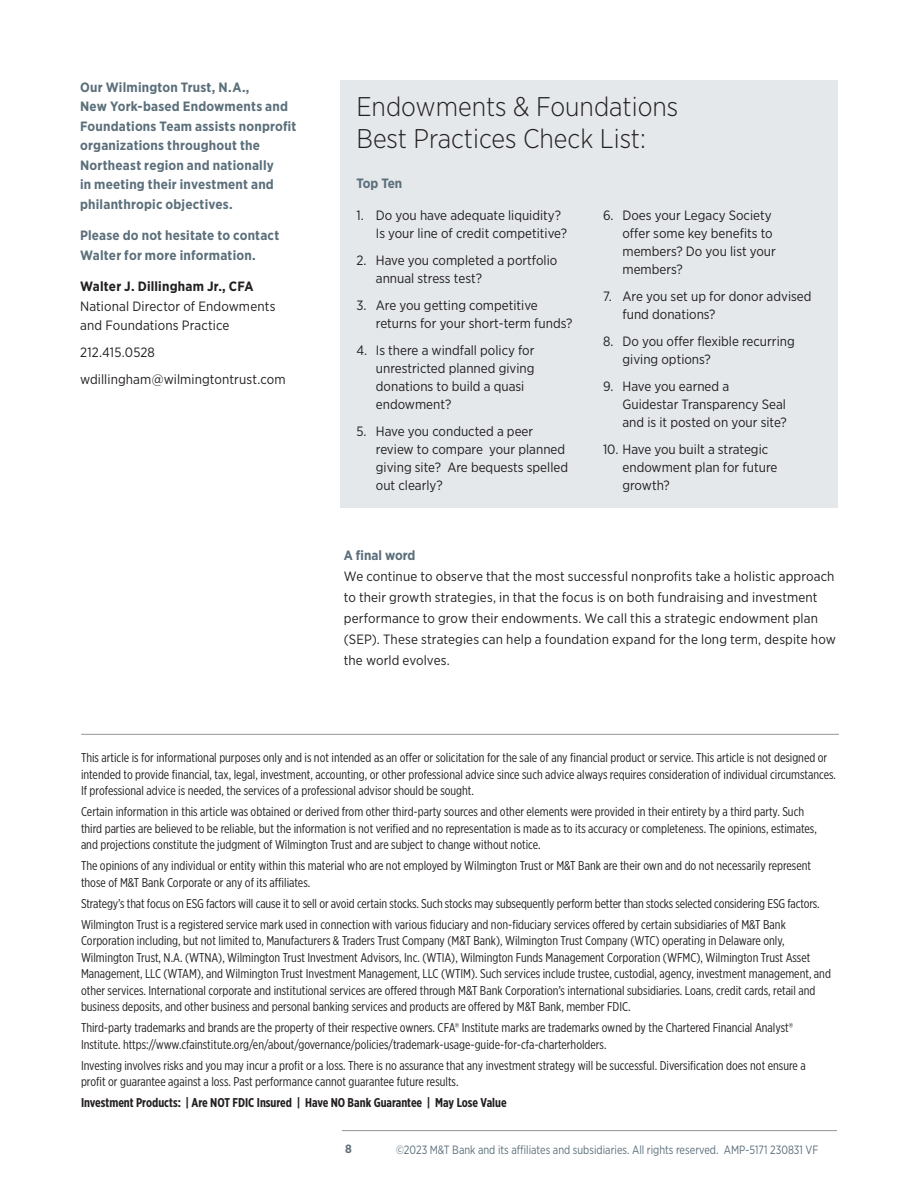
<style>
.page{position:relative;width:918px;height:1188px;background:#fff}
.page>*{position:absolute;margin:0;border:0;box-sizing:border-box;transform-origin:0 0}
.Body_Copy{font:300 27px/31.5px "Gotham Narrow";color:#231f20}
.footnotes{font:13.5px/18px "Gotham Narrow";color:#231f20}
.footnotes-2{font:700 13.5px/19.5px "Gotham Narrow";letter-spacing:.015em;color:#5b6f7b}
.Body_Copy-2{font:700 13.5px "Gotham Narrow";letter-spacing:-.04em;color:#5b6f7b}
.intro_text{font:12.75px/16.5px "Gotham X Narrow";color:#231f20}
.t1{font:700 12.75px "Gotham X Narrow";color:#231f20}
.Slug{font:12px "Gotham Narrow";color:#5b6f7b;scale:.9 1}
.t2{font:700 12px "Gotham Narrow";color:#5f6f76}
.s1{font-weight:700}
.s2{font-weight:700;color:#5b6f7b}
</style>
<div class="page">
<hr style="left:342px;top:1130px;width:495px;height:1px;background:#939598">
<hr style="left:81px;top:734px;width:758px;height:1px;background:#939598">
<div style="left:340px;top:80px;width:498px;height:427px;background:#e4e8eb"></div>
<p class="footnotes-2" style="left:80px;top:77px;width:218px">Our Wilmington Trust, N.A.,<br>New York-based Endowments and<br>Foundations Team assists nonprofit organizations throughout the<br>Northeast region and nationally<br>in meeting their investment and philanthropic objectives.</p>
<p class="footnotes-2" style="left:80px;top:226px;width:201px">Please do not hesitate to contact<br>Walter for more information.</p>
<p class="footnotes" style="left:80px;top:276px;width:197px;line-height:19.5px"><span class="s1">Walter J. Dillingham Jr., CFA<br></span>National Director of Endowments and Foundations Practice</p>
<p class="footnotes" style="left:80px;top:343px;width:76px">212.415.0528</p>
<p class="footnotes" style="left:80px;top:370px;width:207px">wdillingham@wilmingtontrust.com</p>
<p class="Body_Copy" style="left:356px;top:90px;width:323px">Endowments &amp; Foundations<br>Best Practices Check List:</p>
<p class="Body_Copy-2" style="left:356px;top:175px;width:47px">Top Ten</p>
<p class="footnotes" style="left:622px;top:206px;width:155px;text-indent:-20px">6. Does your Legacy Society offer some key benefits to members? Do you list your members?</p>
<p class="footnotes" style="left:622px;top:287px;width:191px;text-indent:-20px">7. Are you set up for donor advised fund donations?</p>
<p class="footnotes" style="left:622px;top:332px;width:174px;text-indent:-20px">8. Do you offer flexible recurring giving options?</p>
<p class="footnotes" style="left:622px;top:377px;width:166px;text-indent:-20px">9. Have you earned a<br>Guidestar Transparency Seal and is it posted on your site?</p>
<p class="footnotes" style="left:622px;top:440px;width:156px;text-indent:-20px">10. Have you built a strategic endowment plan for future growth?</p>
<p class="footnotes" style="left:376px;top:206px;width:193px;text-indent:-20px">1. Do you have adequate liquidity?<br>Is your line of credit competitive?</p>
<p class="footnotes" style="left:376px;top:251px;width:183px;text-indent:-20px">2. Have you completed a portfolio annual stress test?</p>
<p class="footnotes" style="left:376px;top:296px;width:198px;text-indent:-20px">3. Are you getting competitive returns for your short-term funds?</p>
<p class="footnotes" style="left:376px;top:341px;width:160px;text-indent:-20px">4. Is there a windfall policy for unrestricted planned giving donations to build a quasi endowment?</p>
<p class="footnotes" style="left:376px;top:422px;width:194px;text-indent:-20px">5. Have you conducted a peer review to compare your planned giving site? Are bequests spelled out clearly?</p>
<p class="footnotes" style="left:344px;top:544px;width:494px;line-height:21px"><span class="s2">A final word<br></span>We continue to observe that the most successful nonprofits take a holistic approach to their growth strategies, in that the focus is on both fundraising and investment performance to grow their endowments. We call this a strategic endowment plan (SEP). These strategies can help a foundation expand for the long term, despite how the world evolves.</p>
<p class="intro_text" style="left:81px;top:749px;width:757px">This article is for informational purposes only and is not intended as an offer or solicitation for the sale of any financial product or service. This article is not designed or intended to provide financial, tax, legal, investment, accounting, or other professional advice since such advice always requires consideration of individual circumstances.<br>If professional advice is needed, the services of a professional advisor should be sought.</p>
<p class="intro_text" style="left:81px;top:803px;width:737px">Certain information in this article was obtained or derived from other third-party sources and other elements were provided in their entirety by a third party. Such third parties are believed to be reliable, but the information is not verified and no representation is made as to its accuracy or completeness. The opinions, estimates, and projections constitute the judgment of Wilmington Trust and are subject to change without notice.</p>
<p class="intro_text" style="left:81px;top:857px;width:732px">The opinions of any individual or entity within this material who are not employed by Wilmington Trust or M&amp;T Bank are their own and do not necessarily represent those of M&amp;T Bank Corporate or any of its affiliates.</p>
<p class="intro_text" style="left:81px;top:895px;width:740px">Strategy’s that focus on ESG factors will cause it to sell or avoid certain stocks. Such stocks may subsequently perform better than stocks selected considering ESG factors.</p>
<p class="intro_text" style="left:81px;top:916px;width:751px">Wilmington Trust is a registered service mark used in connection with various fiduciary and non-fiduciary services offered by certain subsidiaries of M&amp;T Bank Corporation including, but not limited to, Manufacturers &amp; Traders Trust Company (M&amp;T Bank), Wilmington Trust Company (WTC) operating in Delaware only, Wilmington Trust, N.A. (WTNA), Wilmington Trust Investment Advisors, Inc. (WTIA), Wilmington Funds Management Corporation (WFMC), Wilmington Trust Asset Management, LLC (WTAM), and Wilmington Trust Investment Management, LLC (WTIM). Such services include trustee, custodial, agency, investment management, and other services. International corporate and institutional services are offered through M&amp;T Bank Corporation’s international subsidiaries. Loans, credit cards, retail and business deposits, and other business and personal banking services and products are offered by M&amp;T Bank, member FDIC.</p>
<p class="intro_text" style="left:81px;top:1019px;width:714px">Third-party trademarks and brands are the property of their respective owners. CFA® Institute marks are trademarks owned by the Chartered Financial Analyst®<br>Institute. https://www.cfainstitute.org/en/about/governance/policies/trademark-usage-guide-for-cfa-charterholders.</p>
<p class="intro_text" style="left:81px;top:1057px;width:726px">Investing involves risks and you may incur a profit or a loss. There is no assurance that any investment strategy will be successful. Diversification does not ensure a profit or guarantee against a loss. Past performance cannot guarantee future results.</p>
<p class="t1" style="left:81px;top:1095px;width:427px">Investment Products: | Are NOT FDIC Insured | Have NO Bank Guarantee | May Lose Value</p>
<p class="Slug" style="left:724px;top:1142px;width:106px">AMP-5171 230831 VF</p>
<p class="t2" style="left:345px;top:1141px;width:8px">8</p>
<p class="Slug" style="left:396px;top:1142px;width:360px">©2023 M&amp;T Bank and its affiliates and subsidiaries. All rights reserved.</p>
</div>
